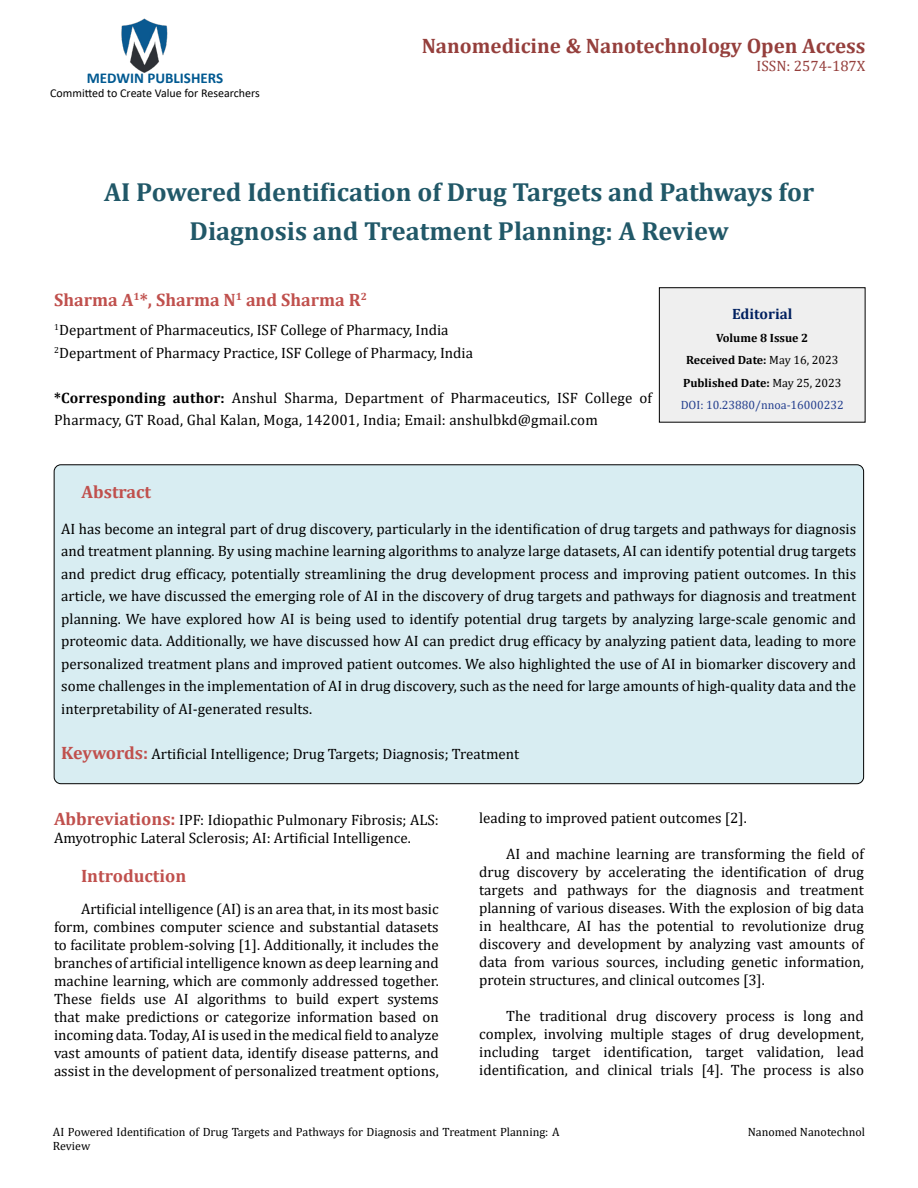
<style>
.page{position:relative;width:918px;height:1188px;background:#fff}
.page>*{position:absolute;margin:0;border:0;box-sizing:border-box;transform-origin:0 0}
.t1{font:700 26.25px/39px "Cambria";color:#215868;text-align:center}
.t2{font:700 21px "Cambria";color:#953f3c}
.t3{font:700 18px "Cambria";color:#c0504d}
.t4{font:15px/18px "Cambria";color:#000;text-align:justify}
.t5{font:700 15px "Calibri";color:#005991}
.t6{font:15px "Cambria";color:#953f3c}
.t7{font:700 15px "Cambria";color:#002060}
.t8{font:12px/14.4px "Cambria";color:#000}
.t9{font:700 12px/22.5px "Cambria";color:#000;text-align:center}
.t10{font:12px "Calibri";color:#000}
.s1{font-weight:700}
.s2{font-weight:400}
.s3{font-weight:400;color:#25408f}
.s4{font-weight:700;font-size:18px;color:#c0504d}
</style>
<div class="page">
<img style="left:121px;top:18px;width:47px;height:55px">
<div style="left:659px;top:288px;width:206px;height:134px;background:#efefef"></div>
<div style="left:659px;top:287px;width:207px;height:136px;border:1px solid #000"></div>
<div style="left:54px;top:465px;width:810px;height:319px;background:#d8edf2;border-radius:7px"></div>
<p class="t5" style="left:87px;top:67px;width:138px">MEDWIN PUBLISHERS</p>
<p class="t10" style="left:50px;top:85px;width:211px">Committed to Create Value for Researchers</p>
<h2 class="t2" style="left:422px;top:31px;width:445px">Nanomedicine &amp; Nanotechnology Open Access</h2>
<p class="t6" style="left:757px;top:57px;width:110px">ISSN: 2574-187X</p>
<h1 class="t1" style="left:104px;top:172px;width:711px">AI Powered Identification of Drug Targets and Pathways for<br>Diagnosis and Treatment Planning: A Review</h1>
<p class="t3" style="left:54px;top:287px;width:314px">Sharma A<sup>1</sup>*, Sharma N<sup>1</sup> and Sharma R<sup>2</sup></p>
<p class="t4" style="left:54px;top:319px;width:420px;line-height:22.5px"><sup>1</sup>Department of Pharmaceutics, ISF College of Pharmacy, India<br><sup>2</sup>Department of Pharmacy Practice, ISF College of Pharmacy, India</p>
<p class="t4" style="left:54px;top:387px;width:599px;line-height:22.5px"><span class="s1">*Corresponding author:</span> Anshul Sharma, Department of Pharmaceutics, ISF College of<br>Pharmacy, GT Road, Ghal Kalan, Moga, 142001, India; Email: anshulbkd@gmail.com</p>
<p class="t7" style="left:732px;top:304px;width:62px">Editorial</p>
<p class="t9" style="left:681px;top:326px;width:165px">Volume 8 Issue 2<br>Received Date: <span class="s2">May 16, 2023<br></span>Published Date: <span class="s2">May 25, 2023<br></span><span class="s3">DOI: 10.23880/nnoa-16000232</span></p>
<p class="t3" style="left:82px;top:479px;width:71px">Abstract</p>
<p class="t4" style="left:61px;top:517px;width:797px;line-height:22.5px">AI has become an integral part of drug discovery, particularly in the identification of drug targets and pathways for diagnosis and treatment planning. By using machine learning algorithms to analyze large datasets, AI can identify potential drug targets and predict drug efficacy, potentially streamlining the drug development process and improving patient outcomes. In this article, we have discussed the emerging role of AI in the discovery of drug targets and pathways for diagnosis and treatment planning. We have explored how AI is being used to identify potential drug targets by analyzing large-scale genomic and proteomic data. Additionally, we have discussed how AI can predict drug efficacy by analyzing patient data, leading to more personalized treatment plans and improved patient outcomes. We also highlighted the use of AI in biomarker discovery and some challenges in the implementation of AI in drug discovery, such as the need for large amounts of high-quality data and the interpretability of AI-generated results.</p>
<p class="t4" style="left:61px;top:745px;width:459px"><span class="s4">Keywords:</span> Artificial Intelligence; Drug Targets; Diagnosis; Treatment</p>
<p class="t4" style="left:54px;top:811px;width:386px"><span class="s4">Abbreviations:</span> IPF: Idiopathic Pulmonary Fibrosis; ALS:<br>Amyotrophic Lateral Sclerosis; AI: Artificial Intelligence.</p>
<p class="t3" style="left:81px;top:863px;width:107px">Introduction</p>
<p class="t4" style="left:54px;top:899px;width:386px;text-indent:27px">Artificial intelligence (AI) is an area that, in its most basic form, combines computer science and substantial datasets to facilitate problem-solving [1]. Additionally, it includes the branches of artificial intelligence known as deep learning and machine learning, which are commonly addressed together.<br>These fields use AI algorithms to build expert systems that make predictions or categorize information based on incoming data. Today, AI is used in the medical field to analyze vast amounts of patient data, identify disease patterns, and assist in the development of personalized treatment options,</p>
<p class="t4" style="left:479px;top:809px;width:269px">leading to improved patient outcomes [2].</p>
<p class="t4" style="left:479px;top:845px;width:386px;text-indent:27px">AI and machine learning are transforming the field of drug discovery by accelerating the identification of drug targets and pathways for the diagnosis and treatment planning of various diseases. With the explosion of big data in healthcare, AI has the potential to revolutionize drug discovery and development by analyzing vast amounts of data from various sources, including genetic information, protein structures, and clinical outcomes [3].</p>
<p class="t4" style="left:479px;top:1007px;width:386px;text-indent:27px">The traditional drug discovery process is long and complex, involving multiple stages of drug development, including target identification, target validation, lead identification, and clinical trials [4]. The process is also</p>
<p class="t8" style="left:53px;top:1125px;width:508px">AI Powered Identification of Drug Targets and Pathways for Diagnosis and Treatment Planning: A<br>Review</p>
<p class="t8" style="left:748px;top:1125px;width:119px">Nanomed Nanotechnol</p>
</div>
